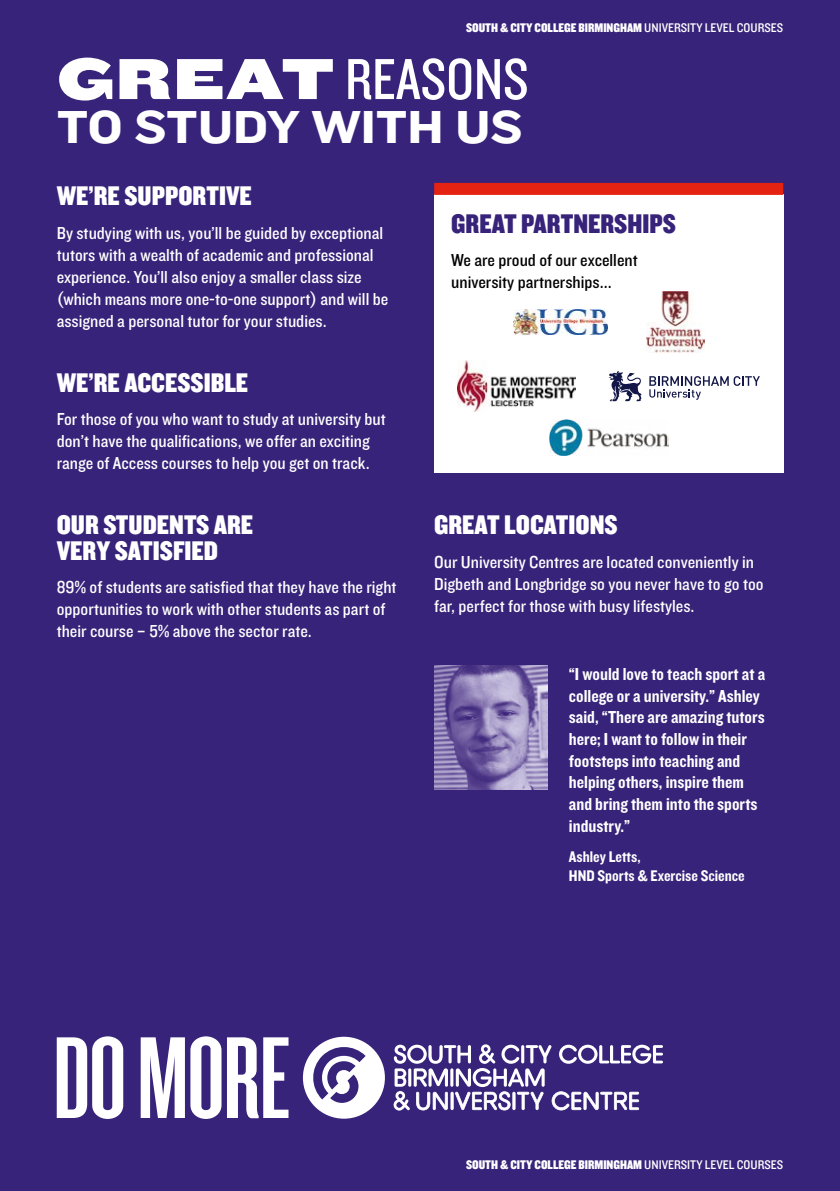
<style>
.page{position:relative;width:840px;height:1191px;background:#fff}
.page>*{position:absolute;margin:0;border:0;box-sizing:border-box;transform-origin:0 0}
.t1{font:60px "Knockout 29 Junior Ltweight";color:#fff}
.t2{font:48px "Knockout 52 Cruiserweight";color:#fff}
.t3{font:28px/26px "Knockout 70 Full Welterwt";color:#fff}
.t4{font:28px "Knockout 70 Full Welterwt";color:#37237a}
.body_text{font:18px/22px "Knockout 30 Junior Welterwt";color:#fff}
.t5{font:18px/21.6px "Knockout 50 Welterweight";color:#fff}
.body_text-2{font:18px/22px "Knockout 30 Junior Welterwt";color:#000}
.t6{font:16px/19.2px "Knockout 50 Welterweight";color:#fff}
.t7{font:13px "Knockout 70 Full Welterwt";color:#fff}
.s1{font-family:"Knockout 30 Junior Welterwt"}
.s2{font-family:"Knockout 74 Full Sumo"}
</style>
<div class="page">
<div style="left:0;top:0;width:839px;height:1191px;background:#37237a"></div>
<div style="left:434px;top:195px;width:348px;height:278px;background:#fff"></div>
<div style="left:434px;top:183px;width:348px;height:12px;background:#e42313"></div>
<img style="left:434px;top:666px;width:113px;height:123px">
<img style="left:549px;top:419px;width:118px;height:36px">
<img style="left:513px;top:310px;width:93px;height:25px">
<img style="left:646px;top:292px;width:57px;height:61px">
<svg style="left:608px;top:371px;width:33px;height:30px"></svg>
<svg style="left:649px;top:376px;width:110px;height:24px"></svg>
<img style="left:457px;top:361px;width:118px;height:50px">
<svg style="left:57px;top:1036px;width:66px;height:83px"></svg>
<svg style="left:141px;top:1036px;width:80px;height:83px"></svg>
<svg style="left:227px;top:1037px;width:61px;height:81px"></svg>
<svg style="left:302px;top:1036px;width:83px;height:83px"></svg>
<svg style="left:393px;top:1044px;width:269px;height:66px"></svg>
<p class="t7" style="left:465px;top:19px;width:318px">SOUTH &amp; CITY COLLEGE BIRMINGHAM <span class="s1">UNIVERSITY LEVEL COURSES</span></p>
<p class="t1" style="left:57px;top:41px;width:473px"><span class="s2">GREAT</span> REASONS</p>
<p class="t2" style="left:57px;top:94px;width:467px">TO STUDY WITH US</p>
<p class="t3" style="left:57px;top:182px;width:196px">WE’RE SUPPORTIVE</p>
<p class="body_text" style="left:57px;top:221px;width:333px">By studying with us, you’ll be guided by exceptional tutors with a wealth of academic and professional experience. You’ll also enjoy a smaller class size (which means more one-to-one support) and will be assigned a personal tutor for your studies.</p>
<p class="t3" style="left:57px;top:368px;width:193px">WE’RE ACCESSIBLE</p>
<p class="body_text" style="left:57px;top:407px;width:330px">For those of you who want to study at university but don’t have the qualifications, we offer an exciting range of Access courses to help you get on track.</p>
<p class="t3" style="left:57px;top:511px;width:198px">OUR STUDENTS ARE<br>VERY SATISFIED</p>
<p class="body_text" style="left:57px;top:576px;width:341px">89% of students are satisfied that they have the right opportunities to work with other students as part of their course – 5% above the sector rate.</p>
<p class="t4" style="left:451px;top:206px;width:226px">GREAT PARTNERSHIPS</p>
<p class="body_text-2" style="left:451px;top:249px;width:188px">We are proud of our excellent university partnerships...</p>
<p class="t3" style="left:434px;top:511px;width:185px">GREAT LOCATIONS</p>
<p class="body_text" style="left:434px;top:550px;width:331px">Our University Centres are located conveniently in<br>Digbeth and Longbridge so you never have to go too far, perfect for those with busy lifestyles.</p>
<p class="t5" style="left:568px;top:663px;width:197px">“I would love to teach sport at a college or a university.” Ashley said, “There are amazing tutors here; I want to follow in their footsteps into teaching and helping others, inspire them and bring them into the sports industry.”</p>
<p class="t6" style="left:568px;top:846px;width:177px">Ashley Letts,<br>HND Sports &amp; Exercise Science</p>
<p class="t7" style="left:465px;top:1156px;width:318px">SOUTH &amp; CITY COLLEGE BIRMINGHAM <span class="s1">UNIVERSITY LEVEL COURSES</span></p>
</div>
